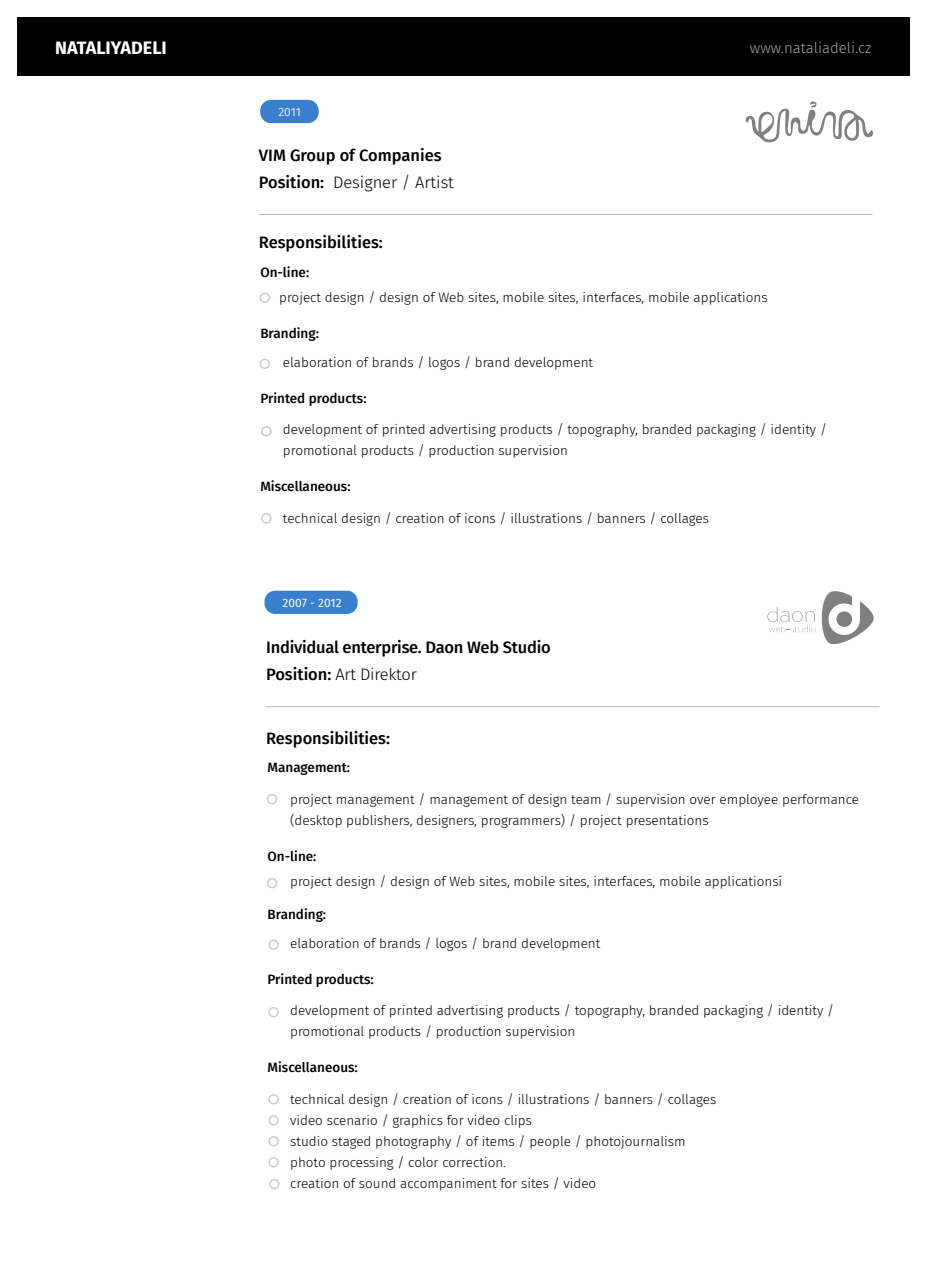
<style>
.page{position:relative;width:927px;height:1268px;background:#fff}
.page>*{position:absolute;margin:0;border:0;box-sizing:border-box;transform-origin:0 0}
.t1{font:700 18px "Fira Sans";color:#fff}
.t2{font:500 16.5px/27px "Fira Sans";color:#000}
.t3{font:300 15px "Fira Sans";color:#a4a39f}
.t4{font:300 13.5px/21px "Fira Sans";color:#000}
.t5{font:500 13.5px "Fira Sans";color:#000}
.t6{font:12px "Fira Sans";color:#fff}
.t7{font:12px "Fira Sans";color:#e6e6e6}
.s1{font-weight:300}
</style>
<div class="page">
<div style="left:17px;top:17px;width:893px;height:59px;background:#000"></div>
<div style="left:260px;top:292px;width:10px;height:11px;border:2px solid #ccc;border-radius:50%"></div>
<hr style="left:259px;top:214px;width:613px;height:1px;background:#b3b3b3">
<div style="left:260px;top:358px;width:10px;height:11px;border:2px solid #ccc;border-radius:50%"></div>
<div style="left:261px;top:426px;width:11px;height:10px;border:2px solid #ccc;border-radius:50%"></div>
<div style="left:261px;top:513px;width:11px;height:10px;border:2px solid #ccc;border-radius:50%"></div>
<div style="left:260px;top:100px;width:59px;height:23px;background:#397fcd;border-radius:11px"></div>
<svg style="left:745px;top:101px;width:128px;height:42px"></svg>
<div style="left:267px;top:793px;width:10px;height:11px;border:2px solid #ccc;border-radius:50%"></div>
<hr style="left:266px;top:706px;width:614px;height:1px;background:#b3b3b3">
<div style="left:267px;top:877px;width:10px;height:11px;border:2px solid #ccc;border-radius:50%"></div>
<div style="left:268px;top:939px;width:11px;height:10px;border:2px solid #ccc;border-radius:50%"></div>
<div style="left:268px;top:1006px;width:11px;height:11px;border:2px solid #ccc;border-radius:50%"></div>
<div style="left:268px;top:1093px;width:11px;height:11px;border:2px solid #ccc;border-radius:50%"></div>
<div style="left:264px;top:590px;width:94px;height:24px;background:#397fcd;border-radius:11px"></div>
<div style="left:268px;top:1114px;width:11px;height:11px;border:2px solid #ccc;border-radius:50%"></div>
<div style="left:268px;top:1135px;width:11px;height:11px;border:2px solid #ccc;border-radius:50%"></div>
<div style="left:268px;top:1156px;width:11px;height:11px;border:2px solid #ccc;border-radius:50%"></div>
<div style="left:269px;top:1178px;width:11px;height:11px;border:2px solid #ccc;border-radius:50%"></div>
<svg style="left:767px;top:591px;width:107px;height:53px"></svg>
<h1 class="t1" style="left:55px;top:32px;width:113px">NATALIYADELI</h1>
<p class="t3" style="left:750px;top:37px;width:123px">www.nataliadeli.cz</p>
<p class="t7" style="left:278px;top:103px;width:24px">2011</p>
<p class="t2" style="left:259px;top:141px;width:197px">VIM Group of Companies<br>Position: <span class="s1">Designer / Artist</span></p>
<p class="t2" style="left:259px;top:228px;width:126px">Responsibilities:</p>
<p class="t5" style="left:260px;top:261px;width:50px">On-line:</p>
<p class="t4" style="left:279px;top:287px;width:490px">project design / design of Web sites, mobile sites, interfaces, mobile applications</p>
<p class="t5" style="left:260px;top:322px;width:60px">Branding:</p>
<p class="t4" style="left:283px;top:351px;width:312px">elaboration of brands / logos / brand development</p>
<p class="t5" style="left:260px;top:387px;width:108px">Printed products:</p>
<p class="t4" style="left:283px;top:419px;width:546px">development of printed advertising products / topography, branded packaging / identity / promotional products / production supervision</p>
<p class="t5" style="left:260px;top:475px;width:92px">Miscellaneous:</p>
<p class="t4" style="left:283px;top:507px;width:428px">technical design / creation of icons / illustrations / banners / collages</p>
<p class="t6" style="left:283px;top:593px;width:61px">2007 - 2012</p>
<p class="t2" style="left:266px;top:633px;width:286px">Individual enterprise. Daon Web Studio<br>Position: <span class="s1">Art Direktor</span></p>
<p class="t2" style="left:266px;top:723px;width:126px">Responsibilities:</p>
<p class="t5" style="left:268px;top:756px;width:84px">Management:</p>
<p class="t4" style="left:290px;top:788px;width:570px">project management / management of design team / supervision over employee performance (desktop publishers, designers, programmers) / project presentations</p>
<p class="t5" style="left:268px;top:844px;width:50px">On-line:</p>
<p class="t4" style="left:290px;top:870px;width:494px">project design / design of Web sites, mobile sites, interfaces, mobile applicationsí</p>
<p class="t5" style="left:268px;top:903px;width:60px">Branding:</p>
<p class="t4" style="left:290px;top:932px;width:312px">elaboration of brands / logos / brand development</p>
<p class="t5" style="left:268px;top:967px;width:108px">Printed products:</p>
<p class="t4" style="left:290px;top:999px;width:546px">development of printed advertising products / topography, branded packaging / identity / promotional products / production supervision</p>
<p class="t5" style="left:268px;top:1056px;width:92px">Miscellaneous:</p>
<p class="t4" style="left:290px;top:1088px;width:428px">technical design / creation of icons / illustrations / banners / collages video scenario / graphics for video clips<br>studio staged photography / of items / people / photojournalism photo processing / color correction.<br>creation of sound accompaniment for sites / video</p>
</div>
